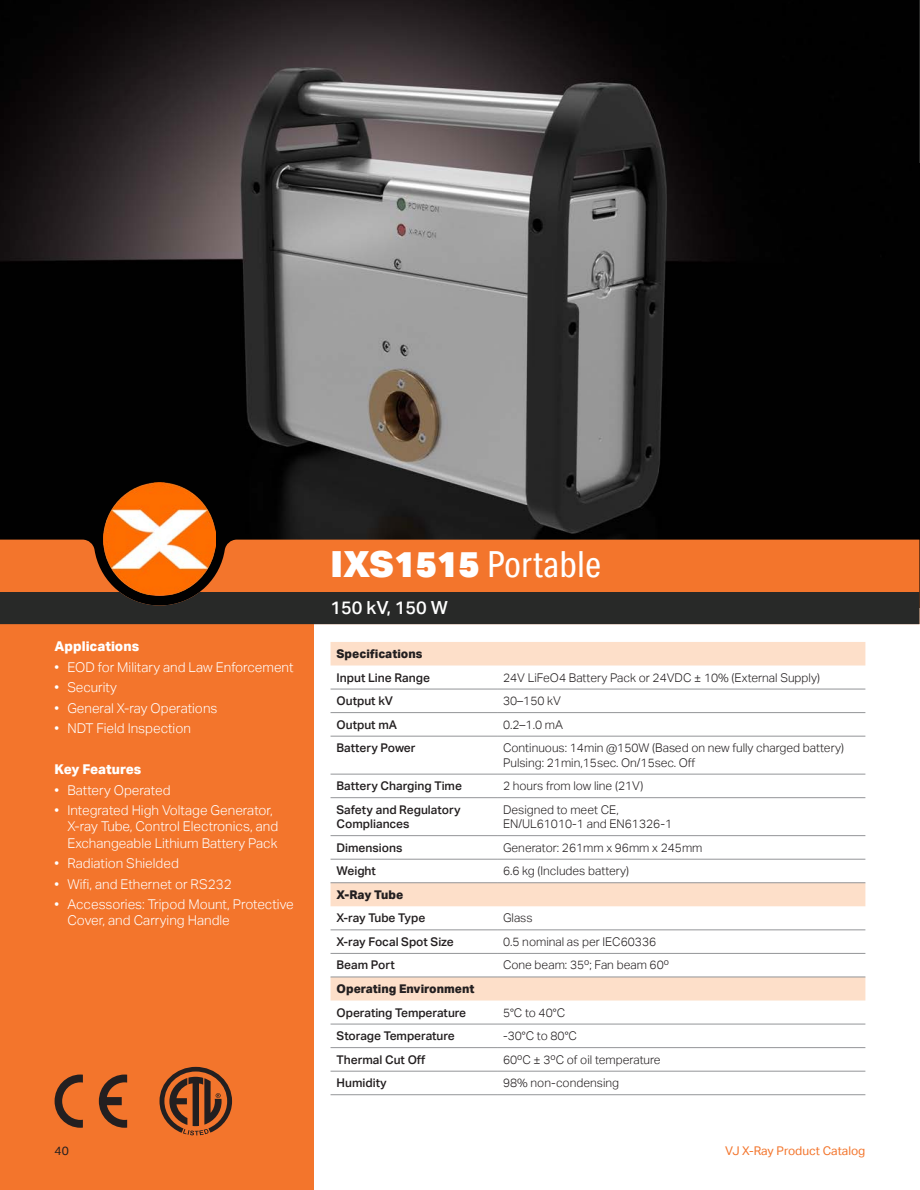
<style>
.page{position:relative;width:920px;height:1190px;background:#fff}
.page>*{position:absolute;margin:0;border:0;box-sizing:border-box;transform-origin:0 0}
.t1{font:36px "Aktiv Grotesk Cd";color:#fff}
.t2{font:500 18px "Aktiv Grotesk";color:#fff}
.t3{font:300 13.5px/16.2px "Aktiv Grotesk";color:#fff}
.t4{font:800 13.5px "Aktiv Grotesk";color:#fff}
.t5{font:300 12px/14.4px "Aktiv Grotesk";color:#231f20}
.t6{font:500 12px/14.4px "Aktiv Grotesk";color:#231f20}
.t7{font:800 12px "Aktiv Grotesk";color:#231f20}
.t8{font:12px "Aktiv Grotesk";color:#f3752c}
.t9{font:12px "Aktiv Grotesk";color:#231f20}
.s1{font-family:"Aktiv Grotesk";font-weight:900}
</style>
<div class="page">
<div style="left:0;top:624px;width:313px;height:565px;background:#f3752c"></div>
<svg style="left:55px;top:1074px;width:28px;height:53px"></svg>
<svg style="left:99px;top:1074px;width:28px;height:53px"></svg>
<svg style="left:159px;top:1066px;width:73px;height:69px"></svg>
<img style="left:0;top:0;width:919px;height:539px">
<div style="left:0;top:539px;width:919px;height:53px;background:#f3752c"></div>
<div style="left:0;top:592px;width:919px;height:32px;background:#282928"></div>
<svg style="left:330px;top:642px;width:535px;height:358px"></svg>
<hr style="left:330px;top:688px;width:167px;height:1px;background:#939598">
<hr style="left:497px;top:688px;width:368px;height:1px;background:#939598">
<hr style="left:330px;top:712px;width:167px;height:1px;background:#939598">
<hr style="left:497px;top:712px;width:368px;height:1px;background:#939598">
<hr style="left:330px;top:735px;width:167px;height:1px;background:#939598">
<hr style="left:497px;top:735px;width:368px;height:1px;background:#939598">
<hr style="left:330px;top:773px;width:167px;height:1px;background:#939598">
<hr style="left:497px;top:773px;width:368px;height:1px;background:#939598">
<hr style="left:330px;top:797px;width:167px;height:1px;background:#939598">
<hr style="left:497px;top:797px;width:368px;height:1px;background:#939598">
<hr style="left:330px;top:835px;width:167px;height:1px;background:#939598">
<hr style="left:497px;top:835px;width:368px;height:1px;background:#939598">
<hr style="left:330px;top:858px;width:167px;height:1px;background:#939598">
<hr style="left:497px;top:858px;width:368px;height:1px;background:#939598">
<hr style="left:330px;top:929px;width:167px;height:1px;background:#939598">
<hr style="left:497px;top:929px;width:368px;height:1px;background:#939598">
<hr style="left:330px;top:952px;width:167px;height:1px;background:#939598">
<hr style="left:497px;top:952px;width:368px;height:1px;background:#939598">
<hr style="left:330px;top:1023px;width:167px;height:1px;background:#939598">
<hr style="left:497px;top:1023px;width:368px;height:1px;background:#939598">
<hr style="left:330px;top:1047px;width:167px;height:1px;background:#939598">
<hr style="left:497px;top:1047px;width:368px;height:1px;background:#939598">
<hr style="left:330px;top:1070px;width:167px;height:1px;background:#939598">
<hr style="left:497px;top:1070px;width:368px;height:1px;background:#939598">
<hr style="left:330px;top:882px;width:167px;height:1px;background:#939598">
<hr style="left:497px;top:882px;width:368px;height:1px;background:#939598">
<hr style="left:330px;top:976px;width:167px;height:1px;background:#939598">
<hr style="left:497px;top:976px;width:368px;height:1px;background:#939598">
<hr style="left:330px;top:1094px;width:167px;height:1px;background:#939598">
<hr style="left:497px;top:1094px;width:368px;height:1px;background:#939598">
<img style="left:103px;top:483px;width:113px;height:112px">
<hr style="left:919px;top:0;width:1px;height:163px;background:#282928">
<p class="t4" style="left:55px;top:638px;width:86px">Applications</p>
<p class="t3" style="left:55px;top:659px;width:240px">• EOD for Military and Law Enforcement</p>
<p class="t3" style="left:55px;top:679px;width:64px">• Security</p>
<p class="t3" style="left:55px;top:700px;width:164px">• General X-ray Operations</p>
<p class="t3" style="left:55px;top:720px;width:138px">• NDT Field Inspection</p>
<p class="t4" style="left:55px;top:761px;width:88px">Key Features</p>
<p class="t3" style="left:55px;top:781px;width:117px">• Battery Operated</p>
<p class="t3" style="left:67px;top:802px;width:212px;text-indent:-13px">• Integrated High Voltage Generator,<br>X-ray Tube, Control Electronics, and<br>Exchangeable Lithium Battery Pack</p>
<p class="t3" style="left:55px;top:855px;width:126px">• Radiation Shielded</p>
<p class="t3" style="left:55px;top:875px;width:178px">• Wifi, and Ethernet or RS232</p>
<p class="t3" style="left:67px;top:896px;width:228px;text-indent:-13px">• Accessories: Tripod Mount, Protective<br>Cover, and Carrying Handle</p>
<p class="t9" style="left:55px;top:1143px;width:16px">40</p>
<h1 class="t1" style="left:330px;top:543px;width:272px"><span class="s1">IXS1515</span> Portable</h1>
<h2 class="t2" style="left:330px;top:597px;width:119px">150 kV, 150 W</h2>
<p class="t7" style="left:336px;top:646px;width:87px">Specifications</p>
<p class="t6" style="left:336px;top:670px;width:95px">Input Line Range</p>
<p class="t5" style="left:503px;top:670px;width:318px">24V LiFeO4 Battery Pack or 24VDC ± 10% (External Supply)</p>
<p class="t6" style="left:336px;top:693px;width:58px">Output kV</p>
<p class="t5" style="left:503px;top:693px;width:59px">30–150 kV</p>
<p class="t6" style="left:336px;top:717px;width:62px">Output mA</p>
<p class="t5" style="left:503px;top:717px;width:62px">0.2–1.0 mA</p>
<p class="t6" style="left:336px;top:740px;width:81px">Battery Power</p>
<p class="t5" style="left:503px;top:740px;width:342px">Continuous: 14min @150W (Based on new fully charged battery)<br>Pulsing: 21min,15sec. On/15sec. Off</p>
<p class="t6" style="left:336px;top:778px;width:127px">Battery Charging Time</p>
<p class="t5" style="left:503px;top:778px;width:142px">2 hours from low line (21V)</p>
<p class="t6" style="left:336px;top:802px;width:125px">Safety and Regulatory<br>Compliances</p>
<p class="t5" style="left:503px;top:802px;width:170px">Designed to meet CE,<br>EN/UL61010-1 and EN61326-1</p>
<p class="t6" style="left:336px;top:840px;width:67px">Dimensions</p>
<p class="t5" style="left:503px;top:840px;width:201px">Generator: 261mm x 96mm x 245mm</p>
<p class="t6" style="left:336px;top:863px;width:41px">Weight</p>
<p class="t5" style="left:503px;top:863px;width:128px">6.6 kg (Includes battery)</p>
<p class="t7" style="left:336px;top:887px;width:68px">X-Ray Tube</p>
<p class="t6" style="left:336px;top:910px;width:90px">X-ray Tube Type</p>
<p class="t5" style="left:503px;top:910px;width:31px">Glass</p>
<p class="t6" style="left:336px;top:934px;width:119px">X-ray Focal Spot Size</p>
<p class="t5" style="left:503px;top:934px;width:155px">0.5 nominal as per IEC60336</p>
<p class="t6" style="left:336px;top:957px;width:60px">Beam Port</p>
<p class="t5" style="left:503px;top:957px;width:167px">Cone beam: 35º; Fan beam 60º</p>
<p class="t7" style="left:336px;top:981px;width:139px">Operating Environment</p>
<p class="t6" style="left:336px;top:1004px;width:131px">Operating Temperature</p>
<p class="t5" style="left:503px;top:1004px;width:64px">5°C to 40°C</p>
<p class="t6" style="left:336px;top:1028px;width:120px">Storage Temperature</p>
<p class="t5" style="left:503px;top:1028px;width:75px">-30°C to 80°C</p>
<p class="t6" style="left:336px;top:1051px;width:90px">Thermal Cut Off</p>
<p class="t5" style="left:503px;top:1051px;width:159px">60ºC ± 3ºC of oil temperature</p>
<p class="t6" style="left:336px;top:1075px;width:52px">Humidity</p>
<p class="t5" style="left:503px;top:1075px;width:118px">98% non-condensing</p>
<p class="t8" style="left:725px;top:1143px;width:141px">VJ X-Ray Product Catalog</p>
</div>
